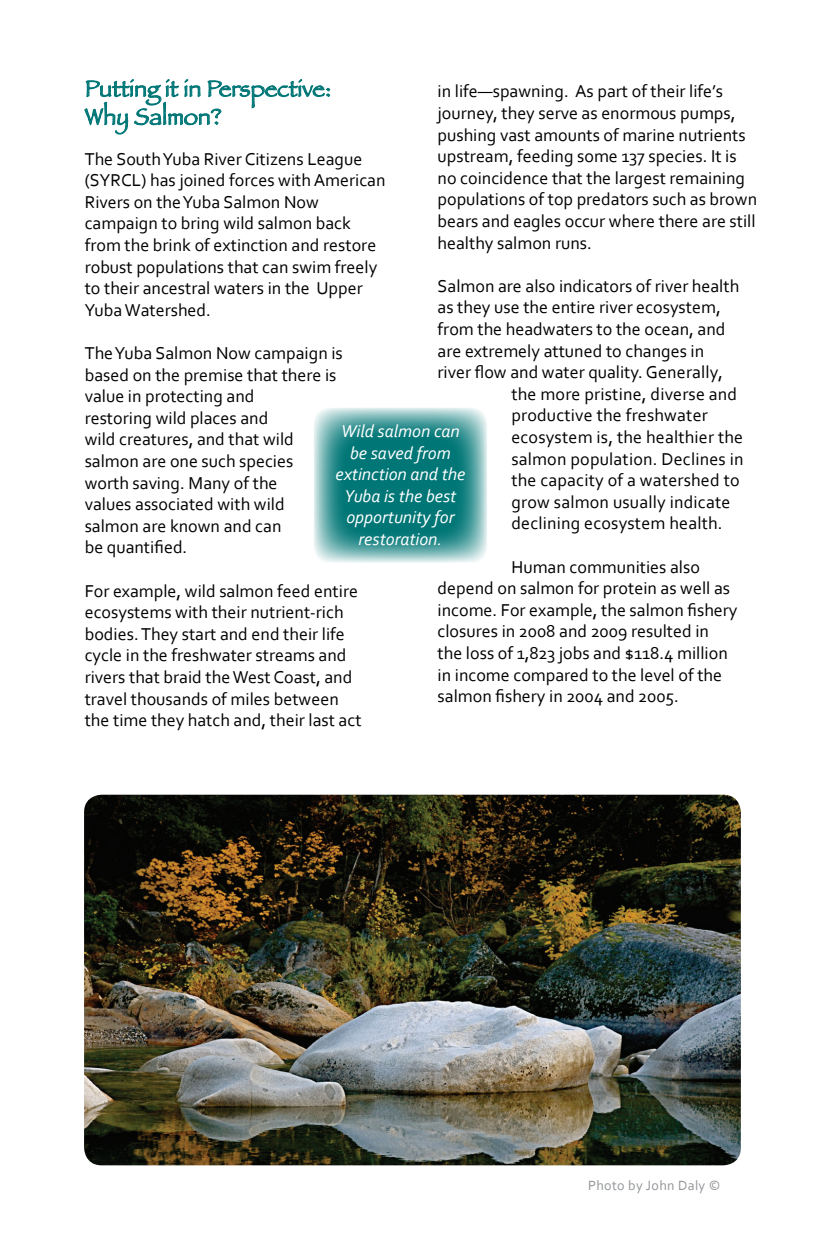
<style>
.page{position:relative;width:828px;height:1260px;background:#fff}
.page>*{position:absolute;margin:0;border:0;box-sizing:border-box;transform-origin:0 0}
.t1{font:23.4px/28px "Papyrus Plain";color:#007676}
.t2{font:18px/21.6px "Corbel";color:#000}
.t3{font:italic 18px/21.6px "Corbel";color:#fff;text-align:center}
.t4{font:14px "Corbel";letter-spacing:.025em;color:#939598}
</style>
<div class="page">
<svg style="left:84px;top:79px;width:246px;height:56px"></svg>
<svg style="left:314px;top:408px;width:173px;height:155px;background:#389494"></svg>
<div style="left:314px;top:408px;width:173px;height:155px;border:1px solid #007676;border-radius:16px"></div>
<img style="left:84px;top:795px;width:657px;height:370px">
<p class="t1" style="left:85px;top:74px;width:248px">Putting it in Perspective:<br>Why Salmon?</p>
<p class="t2" style="left:85px;top:147px;width:302px">The South Yuba River Citizens League (SYRCL) has joined forces with American Rivers on the Yuba Salmon Now campaign to bring wild salmon back from the brink of extinction and restore robust populations that can swim freely to their ancestral waters in the Upper Yuba Watershed.</p>
<p class="t2" style="left:85px;top:342px;width:260px">The Yuba Salmon Now campaign is based on the premise that there is value in protecting and<br>restoring wild places and<br>wild creatures, and that wild salmon are one such species<br>worth saving. Many of the<br>values associated with wild salmon are known and can<br>be quantified.</p>
<p class="t2" style="left:85px;top:579px;width:278px">For example, wild salmon feed entire ecosystems with their nutrient-rich bodies. They start and end their life cycle in the freshwater streams and rivers that braid the West Coast, and travel thousands of miles between the time they hatch and, their last act</p>
<p class="t2" style="left:438px;top:80px;width:321px">in life—spawning. As part of their life’s journey, they serve as enormous pumps, pushing vast amounts of marine nutrients upstream, feeding some 137 species. It is no coincidence that the largest remaining populations of top predators such as brown bears and eagles occur where there are still healthy salmon runs.</p>
<p class="t2" style="left:438px;top:275px;width:303px">Salmon are also indicators of river health</p>
<p class="t2" style="left:438px;top:296px;width:285px">as they use the entire river ecosystem,</p>
<p class="t2" style="left:438px;top:318px;width:289px">from the headwaters to the ocean, and</p>
<p class="t2" style="left:438px;top:339px;width:268px">are extremely attuned to changes in</p>
<p class="t2" style="left:438px;top:361px;width:287px">river flow and water quality. Generally,</p>
<p class="t2" style="left:511px;top:383px;width:227px">the more pristine, diverse and</p>
<p class="t2" style="left:511px;top:404px;width:198px">productive the freshwater</p>
<p class="t2" style="left:511px;top:426px;width:233px">ecosystem is, the healthier the</p>
<p class="t2" style="left:511px;top:447px;width:234px">salmon population. Declines in</p>
<p class="t2" style="left:511px;top:469px;width:230px">the capacity of a watershed to</p>
<p class="t2" style="left:511px;top:491px;width:221px">grow salmon usually indicate</p>
<p class="t2" style="left:511px;top:512px;width:213px">declining ecosystem health.</p>
<p class="t2" style="left:438px;top:555px;width:301px;text-indent:74px">Human communities also depend on salmon for protein as well as income. For example, the salmon fishery closures in 2008 and 2009 resulted in the loss of 1,823 jobs and $118.4 million in income compared to the level of the salmon fishery in 2004 and 2005.</p>
<p class="t3" style="left:336px;top:420px;width:131px">Wild salmon can be saved from extinction and the<br>Yuba is the best opportunity for restoration.</p>
<p class="t4" style="left:588px;top:1177px;width:134px">Photo by John Daly ©</p>
</div>
